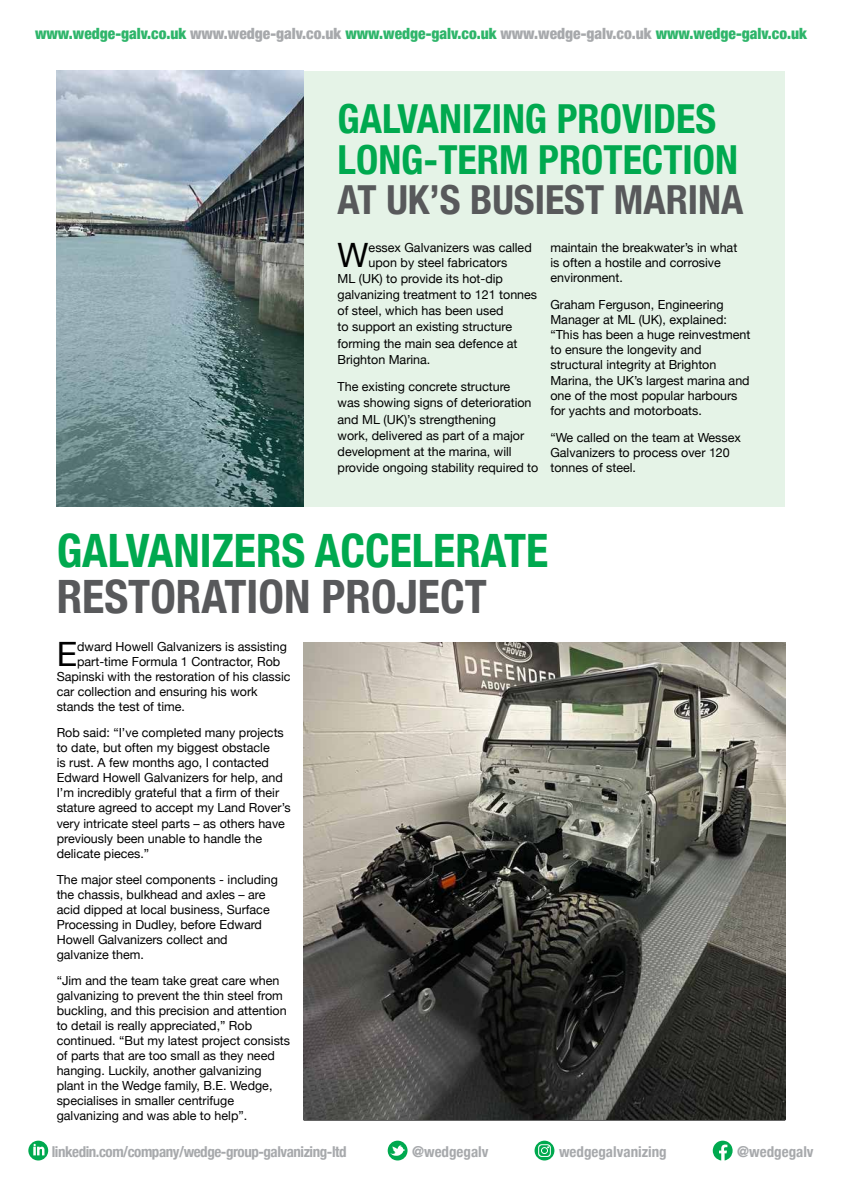
<style>
.page{position:relative;width:842px;height:1191px;background:#fff}
.page>*{position:absolute;margin:0;border:0;box-sizing:border-box;transform-origin:0 0}
.t1{font:700 condensed 46px "Helvetica Neue";color:#00a94f}
.t2{font:700 condensed 46px "Helvetica Neue";color:#58595b}
.t3{font:700 condensed 40px/40.2px "Helvetica Neue";color:#00a94f}
.t4{font:700 condensed 40px "Helvetica Neue";color:#58595b}
.t5{font:33.5px "Helvetica Neue";color:#000}
.t6{font:900 condensed 15.5px "Helvetica Neue";color:#2eb56a}
.t7{font:700 condensed 15px "Helvetica Neue";letter-spacing:-.03em;color:#a7a9ac}
.t8{font:700 condensed 15px "Helvetica Neue";color:#a7a9ac}
.t9{font:12.5px/15px "Helvetica Neue";color:#000}
.s1{color:#a7a9ac}
</style>
<div class="page">
<svg style="left:28px;top:1140px;width:20px;height:20px"></svg>
<svg style="left:388px;top:1140px;width:19px;height:20px"></svg>
<svg style="left:535px;top:1140px;width:19px;height:20px"></svg>
<svg style="left:713px;top:1140px;width:20px;height:20px"></svg>
<hr style="left:304px;top:1119px;width:481px;height:1px;background:#000">
<div style="left:304px;top:71px;width:481px;height:435px;background:#e5f3e7"></div>
<img style="left:57px;top:71px;width:247px;height:435px">
<img style="left:304px;top:642px;width:481px;height:477px">
<p class="t6" style="left:35px;top:21px;width:773px">www.wedge-galv.co.uk <span class="s1">www.wedge-galv.co.uk</span> www.wedge-galv.co.uk <span class="s1">www.wedge-galv.co.uk</span> www.wedge-galv.co.uk</p>
<h2 class="t3" style="left:338px;top:96px;width:402px">GALVANIZING PROVIDES<br>LONG-TERM PROTECTION</h2>
<h2 class="t4" style="left:338px;top:166px;width:407px">AT UK’S BUSIEST MARINA</h2>
<h3 class="t5" style="left:338px;top:231px;width:33px">W</h3>
<p class="t9" style="left:369px;top:240px;width:165px">essex Galvanizers was called upon by steel fabricators</p>
<p class="t9" style="left:338px;top:271px;width:201px;line-height:16.2px">ML (UK) to provide its hot-dip galvanizing treatment to 121 tonnes of steel, which has been used<br>to support an existing structure forming the main sea defence at<br>Brighton Marina.</p>
<p class="t9" style="left:338px;top:379px;width:202px;line-height:16.2px">The existing concrete structure<br>was showing signs of deterioration and ML (UK)’s strengthening<br>work, delivered as part of a major development at the marina, will provide ongoing stability required to</p>
<p class="t9" style="left:550px;top:240px;width:188px">maintain the breakwater’s in what is often a hostile and corrosive environment.</p>
<p class="t9" style="left:550px;top:297px;width:201px">Graham Ferguson, Engineering<br>Manager at ML (UK), explained: “This has been a huge reinvestment to ensure the longevity and structural integrity at Brighton<br>Marina, the UK’s largest marina and one of the most popular harbours for yachts and motorboats.</p>
<p class="t9" style="left:550px;top:430px;width:192px">“We called on the team at Wessex<br>Galvanizers to process over 120 tonnes of steel.</p>
<h1 class="t1" style="left:57px;top:513px;width:493px">GALVANIZERS ACCELERATE</h1>
<h1 class="t2" style="left:57px;top:559px;width:432px">RESTORATION PROJECT</h1>
<h3 class="t5" style="left:57px;top:630px;width:22px">E</h3>
<p class="t9" style="left:77px;top:640px;width:211px">dward Howell Galvanizers is assisting</p>
<p class="t9" style="left:77px;top:655px;width:205px">part-time Formula 1 Contractor, Rob</p>
<p class="t9" style="left:57px;top:670px;width:235px">Sapinski with the restoration of his classic</p>
<p class="t9" style="left:57px;top:685px;width:202px">car collection and ensuring his work</p>
<p class="t9" style="left:57px;top:700px;width:130px">stands the test of time.</p>
<p class="t9" style="left:57px;top:726px;width:235px">Rob said: “I’ve completed many projects to date, but often my biggest obstacle<br>is rust. A few months ago, I contacted Edward Howell Galvanizers for help, and I’m incredibly grateful that a firm of their stature agreed to accept my Land Rover’s very intricate steel parts – as others have previously been unable to handle the delicate pieces.”</p>
<p class="t9" style="left:57px;top:872px;width:223px">The major steel components - including the chassis, bulkhead and axles – are acid dipped at local business, Surface Processing in Dudley, before Edward Howell Galvanizers collect and galvanize them.</p>
<p class="t9" style="left:57px;top:974px;width:235px">“Jim and the team take great care when galvanizing to prevent the thin steel from buckling, and this precision and attention to detail is really appreciated,” Rob continued. “But my latest project consists of parts that are too small as they need hanging. Luckily, another galvanizing plant in the Wedge family, B.E. Wedge, specialises in smaller centrifuge galvanizing and was able to help”.</p>
<p class="t7" style="left:52px;top:1138px;width:296px">linkedin.com/company/wedge-group-galvanizing-ltd</p>
<p class="t8" style="left:412px;top:1138px;width:78px">@wedgegalv</p>
<p class="t8" style="left:559px;top:1138px;width:109px">wedgegalvanizing</p>
<p class="t8" style="left:737px;top:1138px;width:78px">@wedgegalv</p>
</div>
